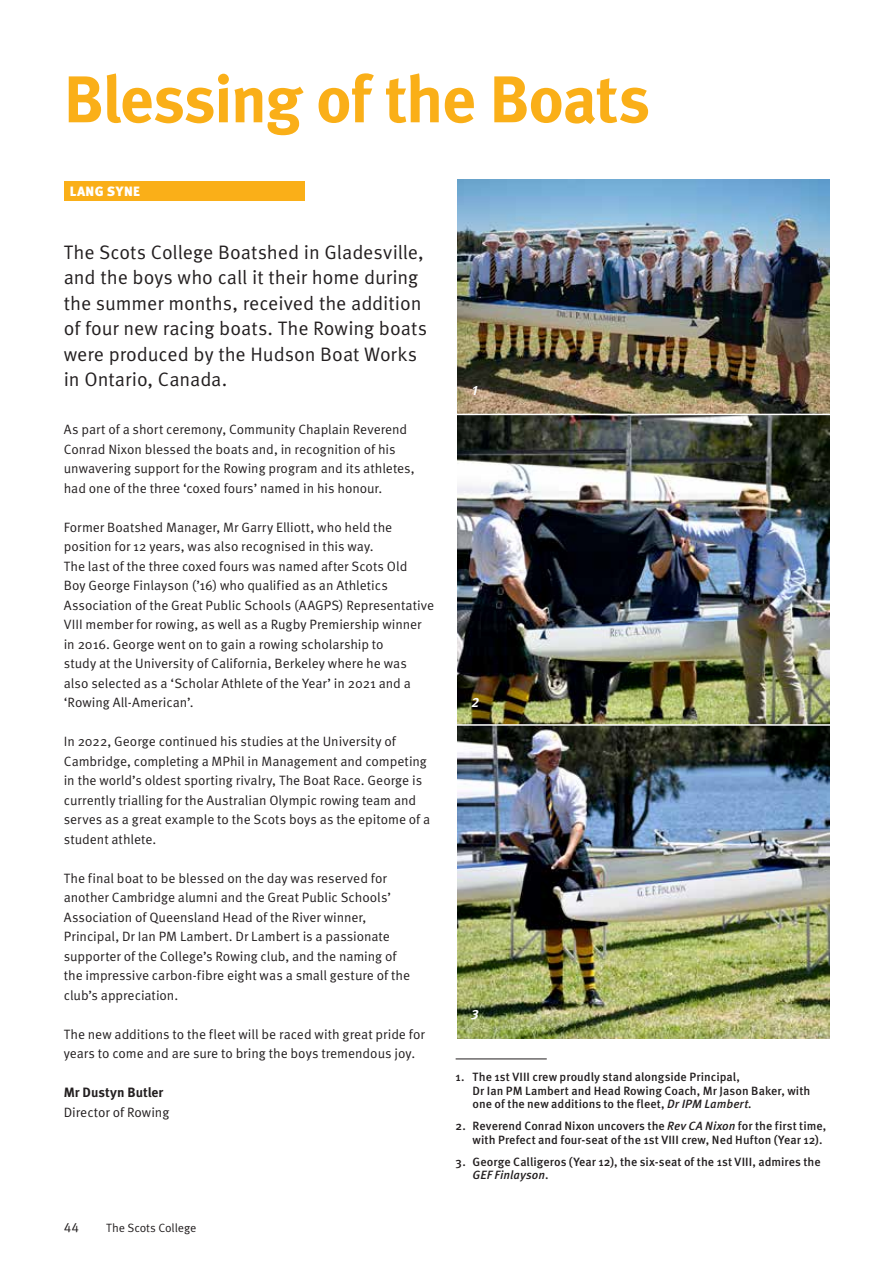
<style>
.page{position:relative;width:893px;height:1263px;background:#fff}
.page>*{position:absolute;margin:0;border:0;box-sizing:border-box;transform-origin:0 0}
.t1{font:700 66px "Meta Pro";letter-spacing:-.025em;color:#faaf18}
.t2{font:19.5px/25.5px "Meta Pro Norm";letter-spacing:-.005em;color:#231f20}
.t3{font:13.5px/19.5px "Meta Pro Norm";letter-spacing:-.005em;color:#231f20}
.t4{font:700 13.5px "Meta Pro";color:#231f20}
.t5{font:900 13.5px "Meta Pro";letter-spacing:.03em;color:#fff}
.t6{font:italic 700 13.5px "Meta Pro";color:#fff}
.t7{font:500 12px/13.5px "Meta Pro";letter-spacing:.005em;color:#231f20}
.t8{font:12px "Meta Pro Norm";letter-spacing:-.01em;color:#231f20}
.s1{font-style:italic}
</style>
<div class="page">
<img style="left:457px;top:180px;width:372px;height:859px">
<hr style="left:456px;top:414px;width:381px;height:1px;background:#fff">
<hr style="left:446px;top:724px;width:391px;height:2px;background:#fff">
<div style="left:64px;top:181px;width:240px;height:19px;background:#faaf18"></div>
<hr style="left:456px;top:1058px;width:91px;height:1px;background:#231f20">
<h1 class="t1" style="left:64px;top:48px;width:588px">Blessing of the Boats</h1>
<p class="t5" style="left:70px;top:180px;width:72px">LANG SYNE</p>
<h2 class="t2" style="left:64px;top:238px;width:365px">The Scots College Boatshed in Gladesville, and the boys who call it their home during the summer months, received the addition of four new racing boats. The Rowing boats were produced by the Hudson Boat Works in Ontario, Canada.</h2>
<p class="t3" style="left:64px;top:419px;width:352px">As part of a short ceremony, Community Chaplain Reverend Conrad Nixon blessed the boats and, in recognition of his unwavering support for the Rowing program and its athletes, had one of the three ‘coxed fours’ named in his honour.</p>
<p class="t3" style="left:64px;top:516px;width:372px">Former Boatshed Manager, Mr Garry Elliott, who held the position for 12 years, was also recognised in this way.<br>The last of the three coxed fours was named after Scots Old<br>Boy George Finlayson (’16) who qualified as an Athletics Association of the Great Public Schools (AAGPS) Representative VIII member for rowing, as well as a Rugby Premiership winner in 2016. George went on to gain a rowing scholarship to<br>study at the University of California, Berkeley where he was also selected as a ‘Scholar Athlete of the Year’ in 2021 and a ‘Rowing All‑American’.</p>
<p class="t3" style="left:64px;top:731px;width:368px">In 2022, George continued his studies at the University of Cambridge, completing a MPhil in Management and competing in the world’s oldest sporting rivalry, The Boat Race. George is currently trialling for the Australian Olympic rowing team and serves as a great example to the Scots boys as the epitome of a student athlete.</p>
<p class="t3" style="left:64px;top:867px;width:348px">The final boat to be blessed on the day was reserved for another Cambridge alumni and the Great Public Schools’ Association of Queensland Head of the River winner, Principal, Dr Ian PM Lambert. Dr Lambert is a passionate supporter of the College’s Rowing club, and the naming of the impressive carbon-fibre eight was a small gesture of the club’s appreciation.</p>
<p class="t3" style="left:64px;top:1023px;width:362px">The new additions to the fleet will be raced with great pride for years to come and are sure to bring the boys tremendous joy.</p>
<p class="t4" style="left:64px;top:1082px;width:101px">Mr Dustyn Butler</p>
<p class="t3" style="left:64px;top:1101px;width:107px">Director of Rowing</p>
<p class="t3" style="left:64px;top:1216px;width:17px">44</p>
<p class="t8" style="left:106px;top:1218px;width:92px">The Scots College</p>
<p class="t6" style="left:472px;top:380px;width:7px">1</p>
<p class="t6" style="left:471px;top:692px;width:9px">2</p>
<p class="t6" style="left:471px;top:1004px;width:9px">3</p>
<p class="t7" style="left:473px;top:1070px;width:339px;text-indent:-17px">1. The 1st VIII crew proudly stand alongside Principal,<br>Dr Ian PM Lambert and Head Rowing Coach, Mr Jason Baker, with one of the new additions to the fleet, <span class="s1">Dr IPM Lambert.</span></p>
<p class="t7" style="left:473px;top:1119px;width:355px;text-indent:-17px">2. Reverend Conrad Nixon uncovers the <span class="s1">Rev CA Nixon</span> for the first time, with Prefect and four-seat of the 1st VIII crew, Ned Hufton (Year 12).</p>
<p class="t7" style="left:473px;top:1154px;width:350px;text-indent:-17px">3. George Calligeros (Year 12), the six-seat of the 1st VIII, admires the<br><span class="s1">GEF Finlayson</span>.</p>
</div>
